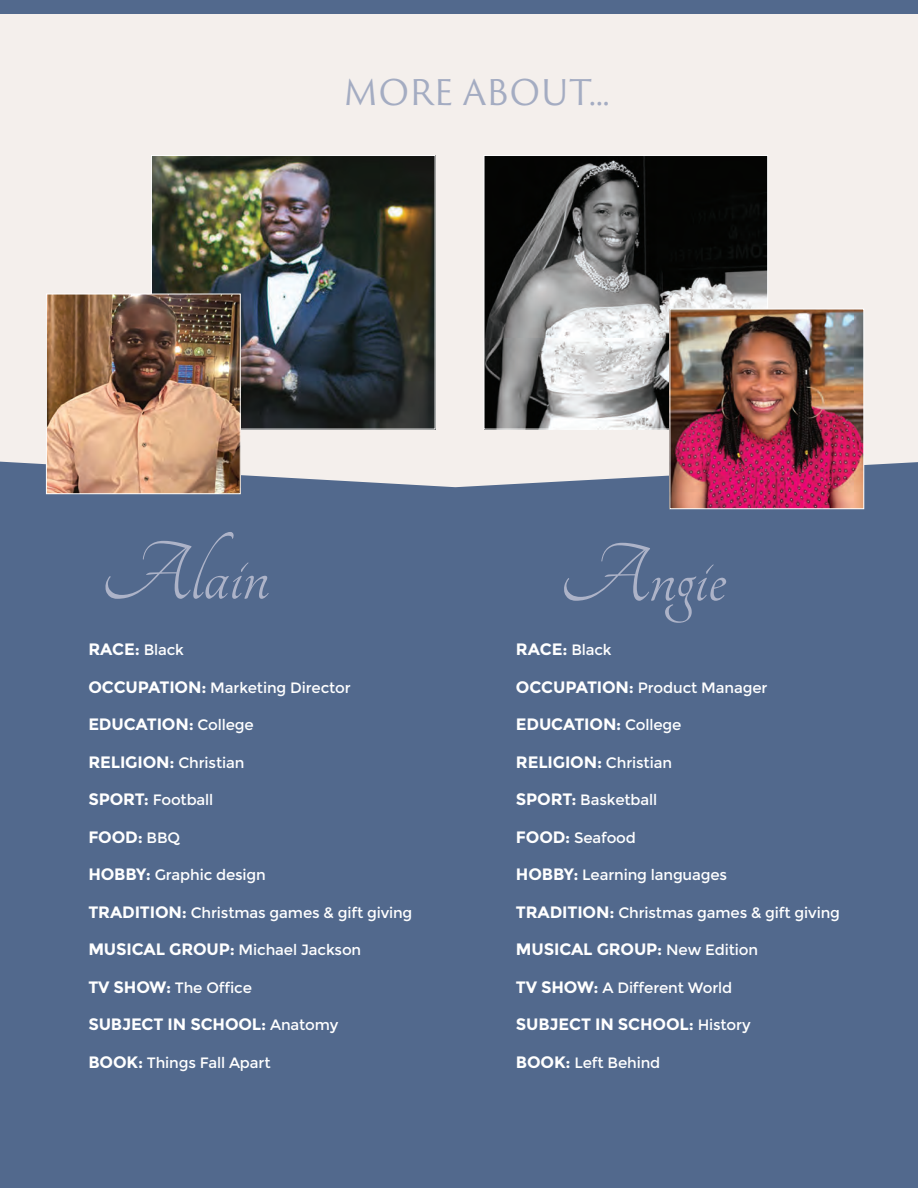
<style>
.page{position:relative;width:918px;height:1188px;background:#fff}
.page>*{position:absolute;margin:0;border:0;box-sizing:border-box;transform-origin:0 0}
.t1{font:90px "Tangerine";color:#adb3c8}
.t2{font:34.5px "Trajan Sans Pro";letter-spacing:-.005em;color:#a4acc2}
.t3{font:700 16.5px "Montserrat";letter-spacing:-.01em;color:#fff}
.t4{font:15px "Montserrat";letter-spacing:-.01em;color:#fff}
.s1{font-weight:400;font-size:15px}
.s2{font-weight:700;font-size:16.5px}
</style>
<div class="page">
<div style="left:0;top:414px;width:918px;height:774px;background:#52698d"></div>
<div style="left:0;top:14px;width:918px;height:473px;background:#f4efec"></div>
<div style="left:0;top:0;width:918px;height:14px;background:#52698d"></div>
<img style="left:153px;top:157px;width:280px;height:270px">
<div style="left:151px;top:155px;width:284px;height:274px;border:1px solid #fff"></div>
<img style="left:486px;top:157px;width:280px;height:270px">
<div style="left:484px;top:155px;width:284px;height:274px;border:1px solid #fff"></div>
<img style="left:48px;top:296px;width:190px;height:196px">
<div style="left:46px;top:294px;width:194px;height:200px;border:1px solid #fff"></div>
<img style="left:672px;top:311px;width:190px;height:196px">
<div style="left:670px;top:309px;width:194px;height:200px;border:1px solid #fff"></div>
<h2 class="t2" style="left:343px;top:68px;width:268px">MORE ABOUT...</h2>
<h1 class="t1" style="left:101px;top:530px;width:169px">Alain</h1>
<h1 class="t1" style="left:560px;top:532px;width:168px">Angie</h1>
<p class="t3" style="left:88px;top:640px;width:97px">RACE: <span class="s1">Black</span></p>
<p class="t4" style="left:88px;top:679px;width:264px"><span class="s2">OCCUPATION:</span> Marketing Director</p>
<p class="t3" style="left:88px;top:715px;width:167px">EDUCATION: <span class="s1">College</span></p>
<p class="t3" style="left:88px;top:752px;width:158px">RELIGION: <span class="s1">Christian</span></p>
<p class="t4" style="left:88px;top:791px;width:126px"><span class="s2">SPORT:</span> Football</p>
<p class="t3" style="left:88px;top:827px;width:93px">FOOD: <span class="s1">BBQ</span></p>
<p class="t4" style="left:88px;top:866px;width:179px"><span class="s2">HOBBY:</span> Graphic design</p>
<p class="t4" style="left:88px;top:904px;width:326px"><span class="s2">TRADITION:</span> Christmas games &amp; gift giving</p>
<p class="t4" style="left:88px;top:941px;width:274px"><span class="s2">MUSICAL GROUP:</span> Michael Jackson</p>
<p class="t4" style="left:88px;top:979px;width:165px"><span class="s2">TV SHOW:</span> The Office</p>
<p class="t3" style="left:88px;top:1015px;width:252px">SUBJECT IN SCHOOL: <span class="s1">Anatomy</span></p>
<p class="t4" style="left:88px;top:1054px;width:184px"><span class="s2">BOOK:</span> Things Fall Apart</p>
<p class="t3" style="left:516px;top:640px;width:97px">RACE: <span class="s1">Black</span></p>
<p class="t4" style="left:516px;top:679px;width:253px"><span class="s2">OCCUPATION:</span> Product Manager</p>
<p class="t3" style="left:516px;top:715px;width:167px">EDUCATION: <span class="s1">College</span></p>
<p class="t3" style="left:516px;top:752px;width:158px">RELIGION: <span class="s1">Christian</span></p>
<p class="t4" style="left:516px;top:791px;width:143px"><span class="s2">SPORT:</span> Basketball</p>
<p class="t4" style="left:516px;top:829px;width:122px"><span class="s2">FOOD:</span> Seafood</p>
<p class="t4" style="left:516px;top:866px;width:213px"><span class="s2">HOBBY:</span> Learning languages</p>
<p class="t4" style="left:516px;top:904px;width:326px"><span class="s2">TRADITION:</span> Christmas games &amp; gift giving</p>
<p class="t3" style="left:516px;top:940px;width:244px">MUSICAL GROUP: <span class="s1">New Edition</span></p>
<p class="t4" style="left:516px;top:979px;width:218px"><span class="s2">TV SHOW:</span> A Different World</p>
<p class="t3" style="left:516px;top:1015px;width:236px">SUBJECT IN SCHOOL: <span class="s1">History</span></p>
<p class="t4" style="left:516px;top:1054px;width:146px"><span class="s2">BOOK:</span> Left Behind</p>
</div>
